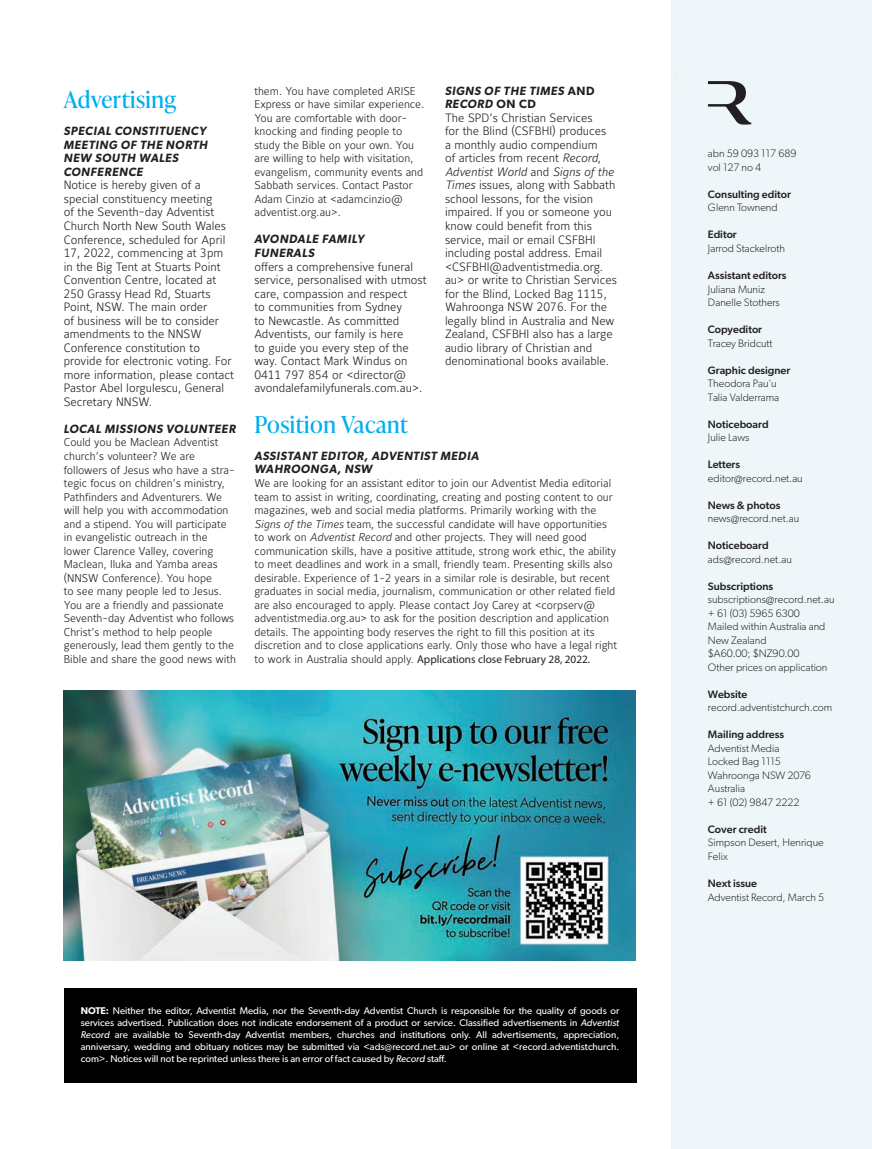
<style>
.page{position:relative;width:872px;height:1149px;background:#fff}
.page>*{position:absolute;margin:0;border:0;box-sizing:border-box;transform-origin:0 0}
.t1{font:23.25px "Ivy Presto Headline";letter-spacing:.02em;color:#00aeef}
.t2{font:12px/13.5px "Maurea Light Tf";color:#231f20}
.t3{font:italic 600 12px/13.5px "Gibson";letter-spacing:.05em;color:#231f20}
.t4{font:12px "Maurea Light Italic Tf";color:#231f20}
.t5{font:11.25px/13.5px "Maurea Light Tf";color:#231f20}
.t6{font:11.25px "Myriad Pro";color:#231f20}
.t7{font:300 10.8px/13.5px "Gibson";color:#231f20}
.t8{font:500 10.8px "Gibson";color:#231f20}
.t9{font:9.75px/12px "Gibson";color:#fff;text-align:justify}
.s1{font-style:normal}
.s2{font-family:"Maurea Light Italic Tf"}
.s3{font-family:"Maurea Light Tf"}
.s4{font-weight:600}
.s5{font-style:italic}
</style>
<div class="page">
<div style="left:671px;top:0;width:201px;height:1148px;background:#eef6fa"></div>
<svg style="left:708px;top:81px;width:43px;height:44px"></svg>
<div style="left:64px;top:987px;width:572px;height:94px;background:#000"></div>
<img style="left:64px;top:690px;width:571px;height:270px">
<h1 class="t1" style="left:64px;top:83px;width:114px">Advertising</h1>
<p class="t3" style="left:64px;top:124px;width:145px">SPECIAL CONSTITUENCY<br>MEETING OF THE NORTH<br>NEW SOUTH WALES<br>CONFERENCE</p>
<p class="t2" style="left:64px;top:179px;width:172px">Notice is hereby given of a special constituency meeting<br>of the Seventh-day Adventist<br>Church North New South Wales<br>Conference, scheduled for April<br>17, 2022, commencing at 3pm in the Big Tent at Stuarts Point<br>Convention Centre, located at<br>250 Grassy Head Rd, Stuarts<br>Point, NSW. The main order<br>of business will be to consider amendments to the NNSW<br>Conference constitution to provide for electronic voting. For more information, please contact<br>Pastor Abel Iorgulescu, General<br>Secretary NNSW.</p>
<p class="t3" style="left:64px;top:421px;width:173px">LOCAL MISSIONS VOLUNTEER</p>
<p class="t5" style="left:64px;top:436px;width:174px">Could you be Maclean Adventist church’s volunteer? We are followers of Jesus who have a stra&shy;tegic focus on children’s ministry,<br>Pathfinders and Adventurers. We will help you with accommodation and a stipend. You will participate in evangelistic outreach in the lower Clarence Valley, covering<br>Maclean, Iluka and Yamba areas (NNSW Conference). You hope<br>to see many people led to Jesus.<br>You are a friendly and passionate<br>Seventh-day Adventist who follows<br>Christ’s method to help people generously, lead them gently to the<br>Bible and share the good news with</p>
<p class="t5" style="left:254px;top:85px;width:171px">them. You have completed ARISE<br>Express or have similar experience.<br>You are comfortable with door&shy;knocking and finding people to study the Bible on your own. You are willing to help with visitation, evangelism, community events and<br>Sabbath services. Contact Pastor<br>Adam Cinzio at &lt;adamcinzio@ adventist.org.au&gt;.</p>
<p class="t3" style="left:254px;top:232px;width:111px">AVONDALE FAMILY<br>FUNERALS</p>
<p class="t2" style="left:254px;top:260px;width:174px">offers a comprehensive funeral service, personalised with utmost care, compassion and respect<br>to communities from Sydney<br>to Newcastle. As committed<br>Adventists, our family is here<br>to guide you every step of the way. Contact Mark Windus on<br>0411 797 854 or &lt;director@ avondalefamilyfunerals.com.au&gt;.</p>
<p class="t3" style="left:445px;top:83px;width:151px">SIGNS OF THE TIMES <span class="s1">AND<br></span>RECORD <span class="s1">ON CD</span></p>
<p class="t2" style="left:445px;top:111px;width:163px">The SPD’s Christian Services for the Blind (CSFBHI) produces a monthly audio compendium of articles from recent <span class="s2">Record</span>,</p>
<p class="t4" style="left:445px;top:165px;width:170px">Adventist World <span class="s3">and</span> Signs of the</p>
<p class="t2" style="left:445px;top:179px;width:173px"><span class="s2">Times</span> issues, along with Sabbath school lessons, for the vision impaired. If you or someone you know could benefit from this service, mail or email CSFBHI including postal address. Email &lt;CSFBHI@adventistmedia.org. au&gt; or write to Christian Services for the Blind, Locked Bag 1115,<br>Wahroonga NSW 2076. For the legally blind in Australia and New<br>Zealand, CSFBHI also has a large audio library of Christian and denominational books available.</p>
<h1 class="t1" style="left:254px;top:407px;width:155px">Position Vacant</h1>
<p class="t3" style="left:254px;top:448px;width:226px">ASSISTANT EDITOR, ADVENTIST MEDIA<br>WAHROONGA, NSW</p>
<p class="t5" style="left:254px;top:477px;width:364px">We are looking for an assistant editor to join our Adventist Media editorial team to assist in writing, coordinating, creating and posting content to our magazines, web and social media platforms. Primarily working with the <span class="s2">Signs of the Times</span> team, the successful candidate will have opportunities to work on <span class="s2">Adventist Record</span> and other projects. They will need good communication skills, have a positive attitude, strong work ethic, the ability to meet deadlines and work in a small, friendly team. Presenting skills also desirable. Experience of 1-2 years in a similar role is desirable, but recent graduates in social media, journalism, communication or other related field are also encouraged to apply. Please contact Joy Carey at &lt;corpserv@ adventistmedia.org.au&gt; to ask for the position description and application details. The appointing body reserves the right to fill this position at its discretion and to close applications early. Only those who have a legal right</p>
<p class="t6" style="left:254px;top:652px;width:337px"><span class="s3">to work in Australia should apply.</span> Applications close February 28, 2022.</p>
<p class="t9" style="left:81px;top:1003px;width:540px"><span class="s4">NOTE:</span> Neither the editor, Adventist Media, nor the Seventh-day Adventist Church is responsible for the quality of goods or services advertised. Publication does not indicate endorsement of a product or service. Classified advertisements in <span class="s5">Adventist Record</span> are available to Seventh-day Adventist members, churches and institutions only. All advertisements, appreciation, anniversary, wedding and obituary notices may be submitted via &lt;ads@record.net.au&gt; or online at &lt;record.adventistchurch. com&gt;. Notices will not be reprinted unless there is an error of fact caused by <span class="s5">Record</span> staff.</p>
<p class="t7" style="left:708px;top:147px;width:90px">abn 59 093 117 689 vol 127 no 4</p>
<p class="t8" style="left:708px;top:188px;width:85px">Consulting editor</p>
<p class="t7" style="left:708px;top:201px;width:71px">Glenn Townend</p>
<p class="t8" style="left:708px;top:228px;width:30px">Editor</p>
<p class="t7" style="left:708px;top:241px;width:79px">Jarrod Stackelroth</p>
<p class="t8" style="left:708px;top:269px;width:80px">Assistant editors</p>
<p class="t7" style="left:708px;top:282px;width:73px">Juliana Muniz<br>Danelle Stothers</p>
<p class="t8" style="left:708px;top:323px;width:56px">Copyeditor</p>
<p class="t7" style="left:708px;top:336px;width:66px">Tracey Bridcutt</p>
<p class="t8" style="left:708px;top:363px;width:84px">Graphic designer</p>
<p class="t7" style="left:708px;top:376px;width:73px">Theodora Pau’u<br>Talia Valderrama</p>
<p class="t8" style="left:708px;top:417px;width:62px">Noticeboard</p>
<p class="t7" style="left:708px;top:430px;width:43px">Julie Laws</p>
<p class="t8" style="left:708px;top:458px;width:34px">Letters</p>
<p class="t7" style="left:708px;top:471px;width:96px">editor@record.net.au</p>
<p class="t8" style="left:708px;top:498px;width:74px">News &amp; photos</p>
<p class="t7" style="left:708px;top:511px;width:93px">news@record.net.au</p>
<p class="t8" style="left:708px;top:539px;width:62px">Noticeboard</p>
<p class="t7" style="left:708px;top:552px;width:85px">ads@record.net.au</p>
<p class="t8" style="left:708px;top:579px;width:67px">Subscriptions</p>
<p class="t7" style="left:708px;top:592px;width:128px">subscriptions@record.net.au + 61 (03) 5965 6300<br>Mailed within Australia and<br>New Zealand<br>$A60.00; $NZ90.00<br>Other prices on application</p>
<p class="t8" style="left:708px;top:687px;width:41px">Website</p>
<p class="t7" style="left:708px;top:700px;width:126px">record.adventistchurch.com</p>
<p class="t8" style="left:708px;top:728px;width:78px">Mailing address</p>
<p class="t7" style="left:708px;top:741px;width:104px">Adventist Media<br>Locked Bag 1115<br>Wahroonga NSW 2076<br>Australia<br>+ 61 (02) 9847 2222</p>
<p class="t8" style="left:708px;top:822px;width:60px">Cover credit</p>
<p class="t7" style="left:708px;top:835px;width:117px">Simpson Desert, Henrique<br>Felix</p>
<p class="t8" style="left:708px;top:876px;width:51px">Next issue</p>
<p class="t7" style="left:708px;top:889px;width:118px">Adventist Record, March 5</p>
</div>
